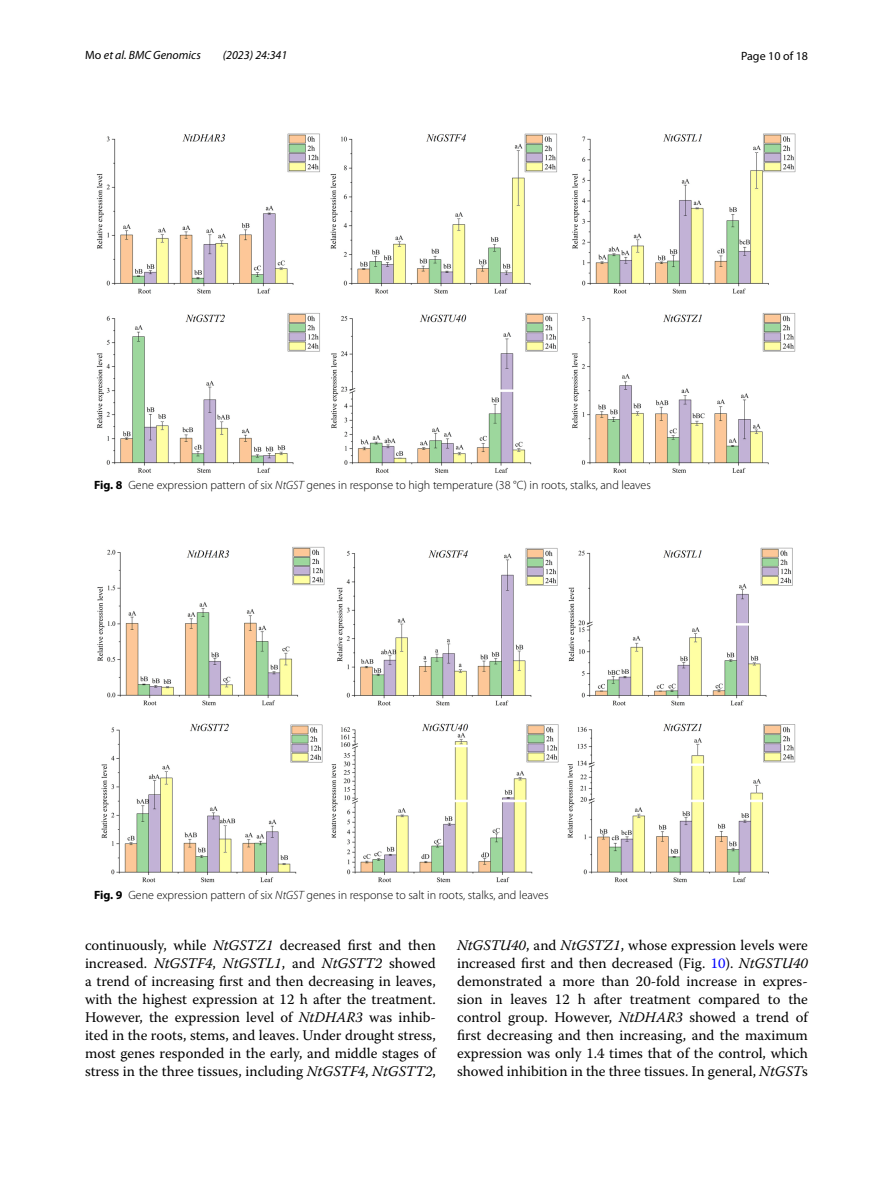
<style>
.page{position:relative;width:893px;height:1187px;background:#fff}
.page>*{position:absolute;margin:0;border:0;box-sizing:border-box;transform-origin:0 0}
.t1{font:14.7px/18px "Warnock Pro";color:#000;text-align:justify}
.t2{font:300 12px "Myriad Pro";color:#000}
.t3{font:italic 12px "Myriad Pro";color:#000}
.t4{font:12px "Myriad Pro";color:#000}
.s1{font-style:normal}
.s2{font-weight:700}
.s3{font-style:italic}
.s4{color:#00f}
</style>
<div class="page">
<img style="left:96px;top:133px;width:700px;height:340px">
<img style="left:97px;top:546px;width:699px;height:337px">
<p class="t3" style="left:85px;top:48px;width:117px"><span class="s1">Mo</span> et al. BMC Genomics</p>
<p class="t3" style="left:223px;top:48px;width:66px">(2023) 24:341</p>
<p class="t4" style="left:741px;top:48px;width:68px">Page 10 of 18</p>
<p class="t2" style="left:94px;top:478px;width:558px"><span class="s2">Fig. 8</span> Gene expression pattern of six <span class="s3">NtGST</span> genes in response to high temperature (38 °C) in roots, stalks, and leaves</p>
<p class="t2" style="left:94px;top:888px;width:456px"><span class="s2">Fig. 9</span> Gene expression pattern of six <span class="s3">NtGST</span> genes in response to salt in roots, stalks, and leaves</p>
<p class="t1" style="left:85px;top:935px;width:352px">continuously, while <span class="s3">NtGSTZ1</span> decreased first and then increased. <span class="s3">NtGSTF4</span>, <span class="s3">NtGSTL1</span>, and <span class="s3">NtGSTT2</span> showed a trend of increasing first and then decreasing in leaves, with the highest expression at 12 h after the treatment.<br>However, the expression level of <span class="s3">NtDHAR3</span> was inhib&shy;ited in the roots, stems, and leaves. Under drought stress, most genes responded in the early, and middle stages of stress in the three tissues, including <span class="s3">NtGSTF4</span>, <span class="s3">NtGSTT2</span>,</p>
<p class="t1" style="left:457px;top:935px;width:352px"><span class="s3">NtGSTU40</span>, and <span class="s3">NtGSTZ1</span>, whose expression levels were increased first and then decreased (Fig. <span class="s4">10</span>). <span class="s3">NtGSTU40 </span>demonstrated a more than 20-fold increase in expres&shy;sion in leaves 12 h after treatment compared to the control group. However, <span class="s3">NtDHAR3</span> showed a trend of first decreasing and then increasing, and the maximum expression was only 1.4 times that of the control, which showed inhibition in the three tissues. In general, <span class="s3">NtGST</span>s</p>
</div>
